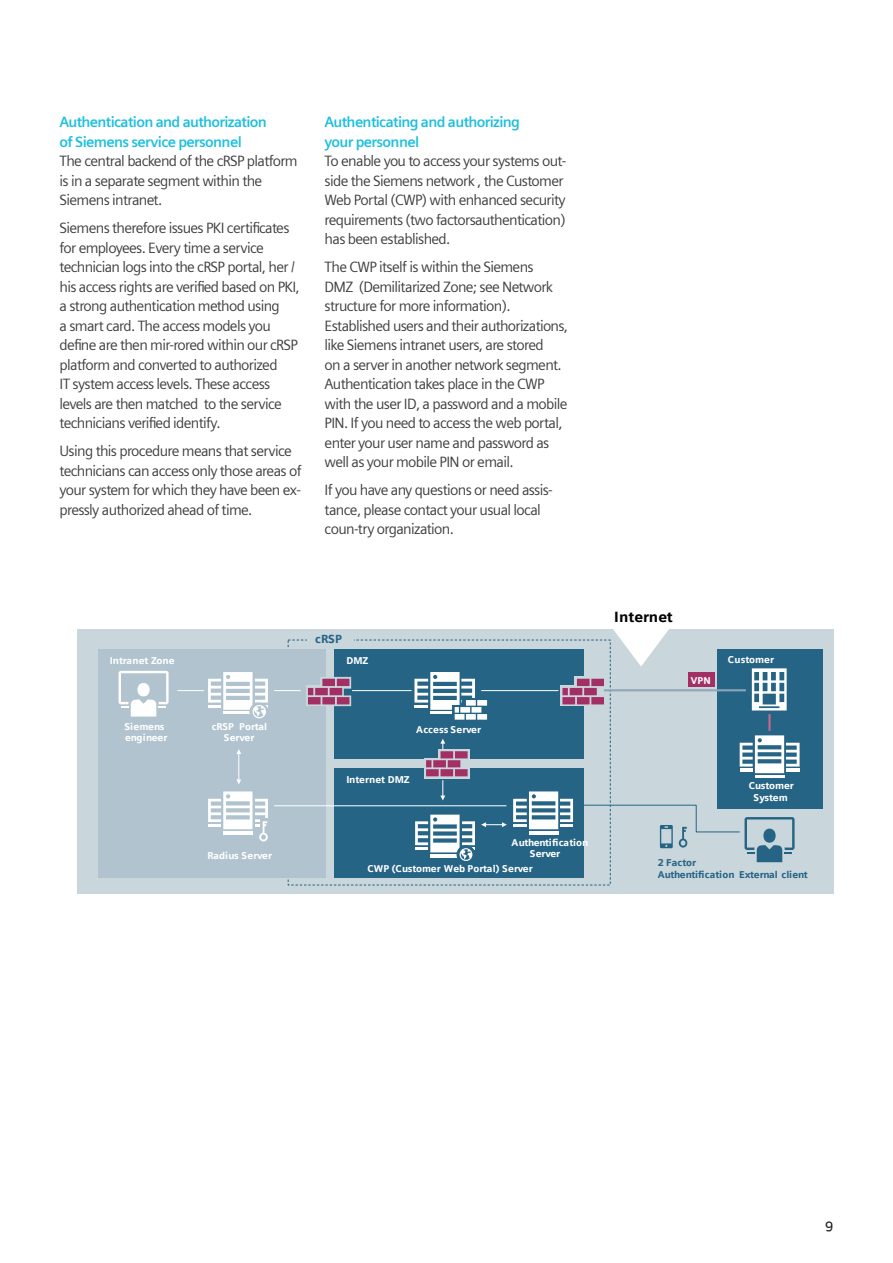
<style>
.page{position:relative;width:893px;height:1263px;background:#fff}
.page>*{position:absolute;margin:0;border:0;box-sizing:border-box;transform-origin:0 0}
.t1{font:15px/19.5px "Siemens Sans";letter-spacing:-.045em;color:#3e3e3f}
.t2{font:700 15px "Siemens Sans";letter-spacing:-.045em;color:#1cbfdf}
.t3{font:900 14.55px "Siemens Sans";color:#030303}
.t4{font:13.5px "Nanum Square B";color:#231f20}
.t5{font:900 11.55px "Siemens Sans";color:#266486}
.t6{font:900 9.75px/11.6px "Siemens Sans";letter-spacing:.005em;color:#fff}
.t7{font:900 9.75px/11.6px "Siemens Sans";color:#266486}
</style>
<div class="page">
<div style="left:77px;top:629px;width:756px;height:264px;background:#c9d6dc"></div>
<svg style="left:613px;top:629px;width:56px;height:37px"></svg>
<div style="left:688px;top:673px;width:27px;height:14px;background:#a33064"></div>
<div style="left:716px;top:649px;width:106px;height:159px;background:#266486"></div>
<div style="left:335px;top:768px;width:249px;height:110px;background:#266486"></div>
<div style="left:335px;top:649px;width:249px;height:110px;background:#266486"></div>
<div style="left:98px;top:649px;width:228px;height:229px;background:#b0c3ce"></div>
<div style="left:438px;top:749px;width:31px;height:30px;background:#c9d6dc"></div>
<div style="left:424px;top:758px;width:14px;height:21px;background:#c9d6dc"></div>
<svg style="left:119px;top:671px;width:50px;height:45px"></svg>
<svg style="left:208px;top:791px;width:60px;height:50px"></svg>
<svg style="left:177px;top:672px;width:91px;height:46px"></svg>
<svg style="left:415px;top:815px;width:60px;height:46px"></svg>
<hr style="left:529px;top:831px;width:29px;height:3px;background:#fff">
<svg style="left:513px;top:791px;width:60px;height:38px"></svg>
<svg style="left:414px;top:672px;width:73px;height:48px"></svg>
<svg style="left:236px;top:749px;width:5px;height:35px"></svg>
<hr style="left:274px;top:805px;width:232px;height:1px;background:#fff">
<hr style="left:352px;top:690px;width:60px;height:1px;background:#fff">
<hr style="left:481px;top:690px;width:77px;height:1px;background:#fff">
<svg style="left:481px;top:822px;width:26px;height:5px"></svg>
<hr style="left:755px;top:776px;width:29px;height:2px;background:#fff">
<svg style="left:575px;top:676px;width:31px;height:30px"></svg>
<svg style="left:561px;top:685px;width:14px;height:21px"></svg>
<hr style="left:604px;top:689px;width:142px;height:2px;background:#8fa6b5">
<svg style="left:562px;top:679px;width:42px;height:25px"></svg>
<svg style="left:426px;top:739px;width:42px;height:61px"></svg>
<svg style="left:740px;top:668px;width:60px;height:105px"></svg>
<svg style="left:274px;top:690px;width:27px;height:1px"></svg>
<div style="left:306px;top:685px;width:14px;height:21px;background:#c6ccd4"></div>
<svg style="left:308px;top:677px;width:43px;height:29px"></svg>
<svg style="left:584px;top:804px;width:211px;height:58px"></svg>
<p class="t2" style="left:60px;top:111px;width:209px">Authentication and authorization</p>
<p class="t2" style="left:60px;top:130px;width:184px">of Siemens service personnel</p>
<p class="t1" style="left:60px;top:150px;width:240px">The central backend of the cRSP platform is in a separate segment within the<br>Siemens intranet.</p>
<p class="t1" style="left:60px;top:217px;width:242px">Siemens therefore issues PKI certificates for employees. Every time a service technician logs into the cRSP portal, her / his access rights are verified based on PKI, a strong authentication method using<br>a smart card. The access models you define are then mir-rored within our cRSP platform and converted to authorized<br>IT system access levels. These access levels are then matched to the service technicians verified identify.</p>
<p class="t1" style="left:60px;top:440px;width:244px">Using this procedure means that service technicians can access only those areas of your system for which they have been ex&shy;pressly authorized ahead of time.</p>
<p class="t2" style="left:325px;top:111px;width:197px">Authenticating and authorizing</p>
<p class="t2" style="left:325px;top:130px;width:96px">your personnel</p>
<p class="t1" style="left:325px;top:150px;width:243px">To enable you to access your systems out&shy;side the Siemens network , the Customer Web Portal (CWP) with enhanced security requirements (two factorsauthentication) has been established.</p>
<p class="t1" style="left:325px;top:256px;width:245px">The CWP itself is within the Siemens<br>DMZ (Demilitarized Zone; see Network structure for more information).<br>Established users and their authorizations, like Siemens intranet users, are stored<br>on a server in another network segment.<br>Authentication takes place in the CWP with the user ID, a password and a mobile PIN. If you need to access the web portal, enter your user name and password as well as your mobile PIN or email.</p>
<p class="t1" style="left:325px;top:479px;width:230px">If you have any questions or need assis&shy;tance, please contact your usual local coun-try organization.</p>
<p class="t5" style="left:315px;top:630px;width:28px">cRSP</p>
<p class="t6" style="left:110px;top:654px;width:66px">Intranet Zone</p>
<p class="t6" style="left:346px;top:654px;width:24px">DMZ</p>
<p class="t6" style="left:124px;top:720px;width:45px">Siemens engineer</p>
<p class="t6" style="left:212px;top:720px;width:57px;text-align:center">cRSP Portal<br>Server</p>
<p class="t6" style="left:416px;top:723px;width:66px">Access Server</p>
<p class="t6" style="left:207px;top:849px;width:66px">Radius Server</p>
<p class="t6" style="left:346px;top:773px;width:65px">Internet DMZ</p>
<p class="t6" style="left:530px;top:836px;width:60px;text-indent:-18px">Authentification<br>Server</p>
<p class="t6" style="left:367px;top:862px;width:167px">CWP (Customer Web Portal) Server</p>
<p class="t3" style="left:614px;top:605px;width:60px">Internet</p>
<p class="t6" style="left:691px;top:674px;width:21px">VPN</p>
<p class="t6" style="left:728px;top:653px;width:48px">Customer</p>
<p class="t6" style="left:749px;top:780px;width:47px;text-align:center">Customer<br>System</p>
<p class="t7" style="left:658px;top:856px;width:78px">2 Factor<br>Authentification</p>
<p class="t7" style="left:739px;top:868px;width:70px">External client</p>
<p class="t4" style="left:825px;top:1219px;width:10px">9</p>
</div>
